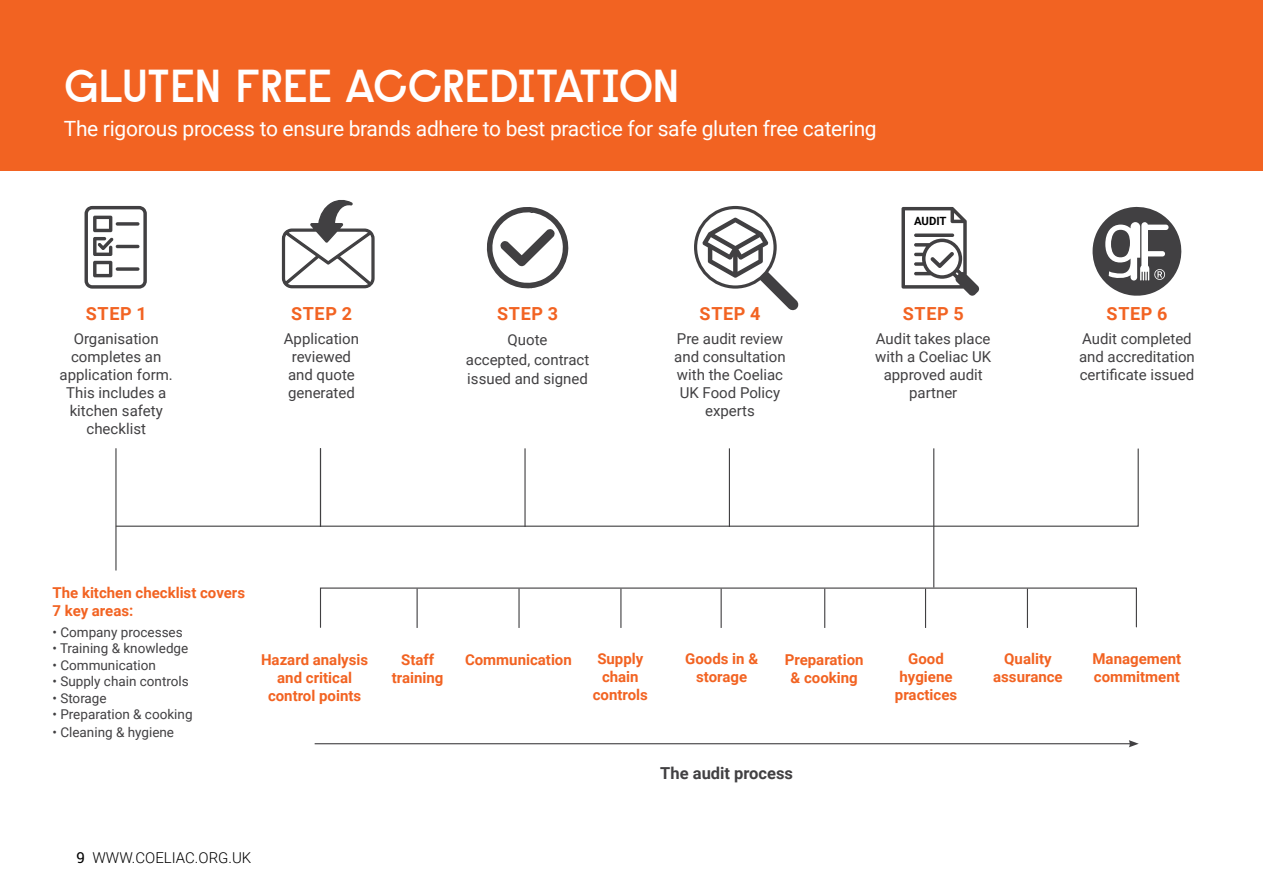
<style>
.page{position:relative;width:1263px;height:893px;background:#fff}
.page>*{position:absolute;margin:0;border:0;box-sizing:border-box;transform-origin:0 0}
.t1{font:600 45px "Raisonne";letter-spacing:-.025em;color:#fff}
.t2{font:21px "Roboto";letter-spacing:-.015em;color:#fff}
.t3{font:700 18px "Roboto";letter-spacing:.035em;color:#f26322}
.t4{font:700 16.5px "Roboto";color:#414042}
.t5{font:15px/18px "Roboto";color:#414042;text-align:center}
.t6{font:700 15px/18px "Roboto";color:#f26322;text-align:center}
.t7{font:300 15px "Roboto";color:#000}
.t8{font:13.5px "Roboto";color:#414042}
.t9{font:700 11.4px "Roboto";letter-spacing:-.005em;color:#000}
.s1{font-family:"Roboto Slab";font-weight:400}
</style>
<div class="page">
<div style="left:0;top:0;width:1263px;height:170px;background:#f26322"></div>
<svg style="left:282px;top:200px;width:93px;height:88px"></svg>
<svg style="left:901px;top:207px;width:78px;height:89px"></svg>
<svg style="left:696px;top:208px;width:79px;height:79px"></svg>
<div style="left:694px;top:206px;width:83px;height:83px;border:3px solid #414042;border-radius:50%"></div>
<svg style="left:702px;top:218px;width:96px;height:92px"></svg>
<svg style="left:117px;top:448px;width:1022px;height:79px"></svg>
<hr style="left:320px;top:448px;width:1px;height:79px;background:#414042">
<hr style="left:115px;top:448px;width:2px;height:122px;background:#414042">
<hr style="left:524px;top:448px;width:2px;height:79px;background:#414042">
<hr style="left:729px;top:448px;width:1px;height:79px;background:#414042">
<hr style="left:933px;top:448px;width:1px;height:139px;background:#414042">
<hr style="left:315px;top:743px;width:816px;height:1px;background:#414042">
<svg style="left:1129px;top:740px;width:10px;height:7px"></svg>
<svg style="left:487px;top:207px;width:81px;height:81px"></svg>
<svg style="left:1092px;top:207px;width:89px;height:89px"></svg>
<svg style="left:85px;top:206px;width:62px;height:83px"></svg>
<svg style="left:319px;top:587px;width:818px;height:41px"></svg>
<hr style="left:417px;top:589px;width:1px;height:39px;background:#414042">
<hr style="left:518px;top:589px;width:2px;height:39px;background:#414042">
<hr style="left:620px;top:589px;width:1px;height:39px;background:#414042">
<hr style="left:721px;top:589px;width:1px;height:39px;background:#414042">
<hr style="left:824px;top:589px;width:1px;height:39px;background:#414042">
<hr style="left:925px;top:589px;width:1px;height:39px;background:#414042">
<hr style="left:1027px;top:589px;width:1px;height:39px;background:#414042">
<h1 class="t1" style="left:64px;top:58px;width:618px">GLUTEN FREE ACCREDITATION</h1>
<h2 class="t2" style="left:64px;top:114px;width:814px">The rigorous process to ensure brands adhere to best practice for safe gluten free catering</h2>
<p class="t9" style="left:914px;top:213px;width:34px">AUDIT</p>
<p class="t3" style="left:86px;top:301px;width:62px">Step 1</p>
<p class="t5" style="left:60px;top:329px;width:115px">Organisation completes an application form.<br>This includes a kitchen safety checklist</p>
<p class="t3" style="left:291px;top:301px;width:62px">Step 2</p>
<p class="t5" style="left:284px;top:329px;width:77px;text-align:left">Application reviewed and quote generated</p>
<p class="t3" style="left:497px;top:301px;width:62px">Step 3</p>
<p class="t5" style="left:466px;top:330px;width:125px;line-height:19.5px">Quote<br>accepted, contract issued and signed</p>
<p class="t3" style="left:700px;top:301px;width:62px">Step 4</p>
<p class="t5" style="left:674px;top:329px;width:113px">Pre audit review and consultation with the Coeliac<br>UK Food Policy experts</p>
<p class="t3" style="left:903px;top:301px;width:62px">Step 5</p>
<p class="t5" style="left:875px;top:329px;width:118px">Audit takes place with a Coeliac UK approved audit partner</p>
<p class="t3" style="left:1106px;top:301px;width:62px">Step 6</p>
<p class="t5" style="left:1079px;top:329px;width:117px;text-align:left">Audit completed and accreditation certificate issued</p>
<p class="t6" style="left:52px;top:583px;width:194px;text-align:left">The kitchen checklist covers<br>7 key areas:</p>
<p class="t8" style="left:52px;top:622px;width:132px">• Company processes</p>
<p class="t8" style="left:52px;top:639px;width:137px">• Training &amp; knowledge</p>
<p class="t8" style="left:52px;top:655px;width:105px">• Communication</p>
<p class="t8" style="left:52px;top:672px;width:138px">• Supply chain controls</p>
<p class="t8" style="left:52px;top:688px;width:56px">• Storage</p>
<p class="t8" style="left:52px;top:705px;width:142px">• Preparation &amp; cooking</p>
<p class="t8" style="left:52px;top:723px;width:123px">• Cleaning &amp; hygiene</p>
<p class="t6" style="left:261px;top:650px;width:109px">Hazard analysis and critical control points</p>
<p class="t6" style="left:392px;top:650px;width:53px">Staff training</p>
<p class="t6" style="left:465px;top:650px;width:108px">Communication</p>
<p class="t6" style="left:593px;top:649px;width:57px">Supply chain controls</p>
<p class="t6" style="left:685px;top:649px;width:75px">Goods in &amp; storage</p>
<p class="t6" style="left:785px;top:650px;width:80px">Preparation &amp; cooking</p>
<p class="t6" style="left:895px;top:649px;width:64px">Good hygiene practices</p>
<p class="t6" style="left:993px;top:649px;width:71px">Quality assurance</p>
<p class="t6" style="left:1092px;top:649px;width:90px;text-align:left">Management commitment</p>
<p class="t4" style="left:660px;top:761px;width:134px">The audit process</p>
<p class="t7" style="left:77px;top:847px;width:176px"><span class="s1">9</span> WWW.COELIAC.ORG.UK</p>
</div>
